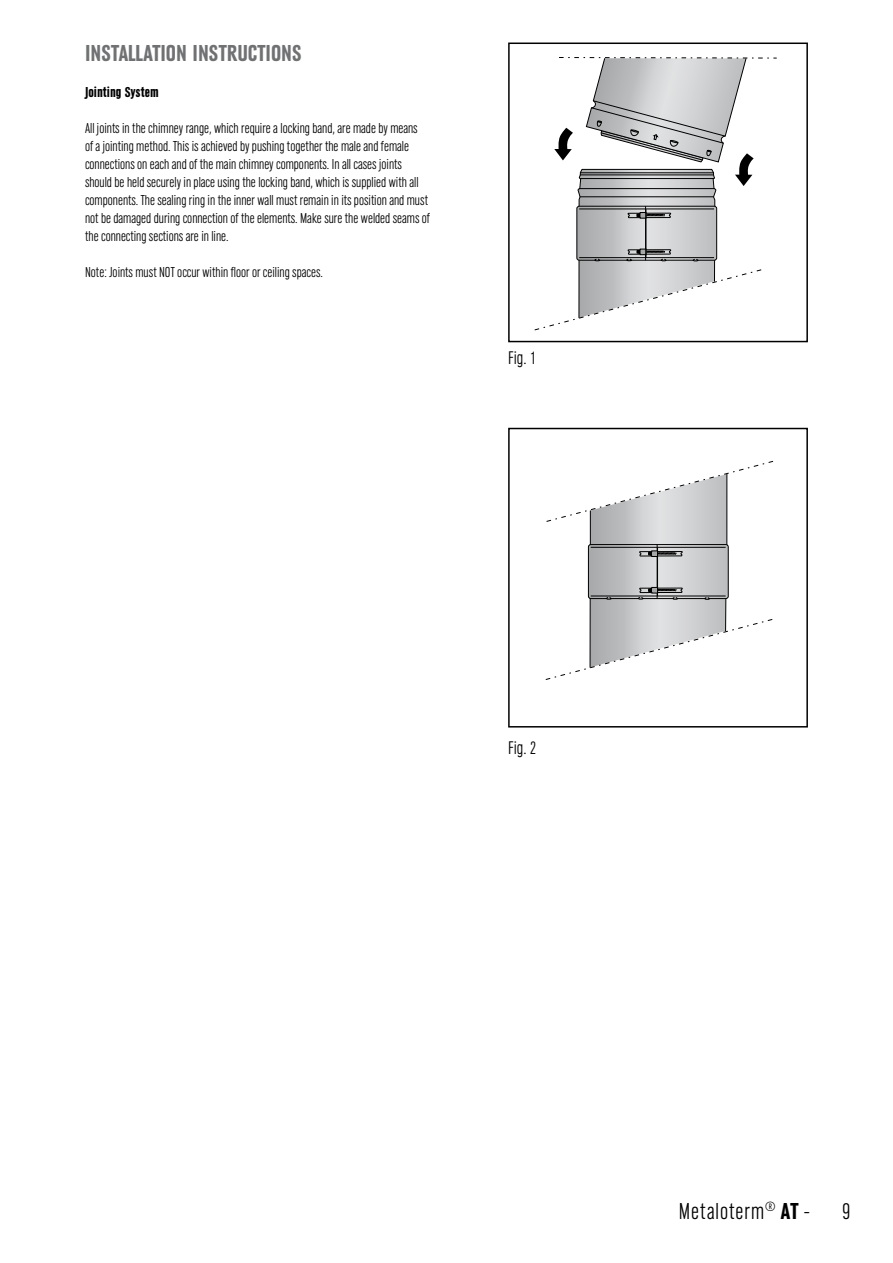
<style>
.page{position:relative;width:893px;height:1263px;background:#fff}
.page>*{position:absolute;margin:0;border:0;box-sizing:border-box;transform-origin:0 0}
.t1{font:700 24px "URW Grotesk Con";color:#707172}
.t2{font:300 24px "URW Grotesk Con";letter-spacing:.045em;color:#000}
.t3{font:300 19.05px "URW Grotesk Con";letter-spacing:.01em;color:#000}
.t4{font:300 15px/18px "URW Grotesk Con";color:#000}
.t5{font:700 15px "URW Grotesk Con";color:#000}
.s1{font-weight:700}
</style>
<div class="page">
<svg style="left:534px;top:57px;width:243px;height:274px"></svg>
<hr style="left:646px;top:209px;width:1px;height:49px;background:#000">
<div style="left:508px;top:43px;width:300px;height:299px;border:2px solid #000"></div>
<svg style="left:545px;top:460px;width:229px;height:220px"></svg>
<hr style="left:657px;top:548px;width:1px;height:48px;background:#000">
<div style="left:508px;top:428px;width:300px;height:299px;border:2px solid #000"></div>
<h1 class="t1" style="left:85px;top:40px;width:218px">INSTALLATION INSTRUCTIONS</h1>
<p class="t5" style="left:85px;top:83px;width:75px">Jointing System</p>
<p class="t4" style="left:85px;top:119px;width:346px">All joints in the chimney range, which require a locking band, are made by means<br>of a jointing method. This is achieved by pushing together the male and female connections on each and of the main chimney components. In all cases joints should be held securely in place using the locking band, which is supplied with all components. The sealing ring in the inner wall must remain in its position and must not be damaged during connection of the elements. Make sure the welded seams of the connecting sections are in line.</p>
<p class="t4" style="left:85px;top:263px;width:238px">Note: Joints must NOT occur within floor or ceiling spaces.</p>
<p class="t3" style="left:508px;top:348px;width:30px">Fig. 1</p>
<p class="t3" style="left:508px;top:738px;width:30px">Fig. 2</p>
<h1 class="t2" style="left:679px;top:1199px;width:132px">Metaloterm<sup>®</sup> <span class="s1">AT</span> -</h1>
<h1 class="t2" style="left:842px;top:1199px;width:10px">9</h1>
</div>
